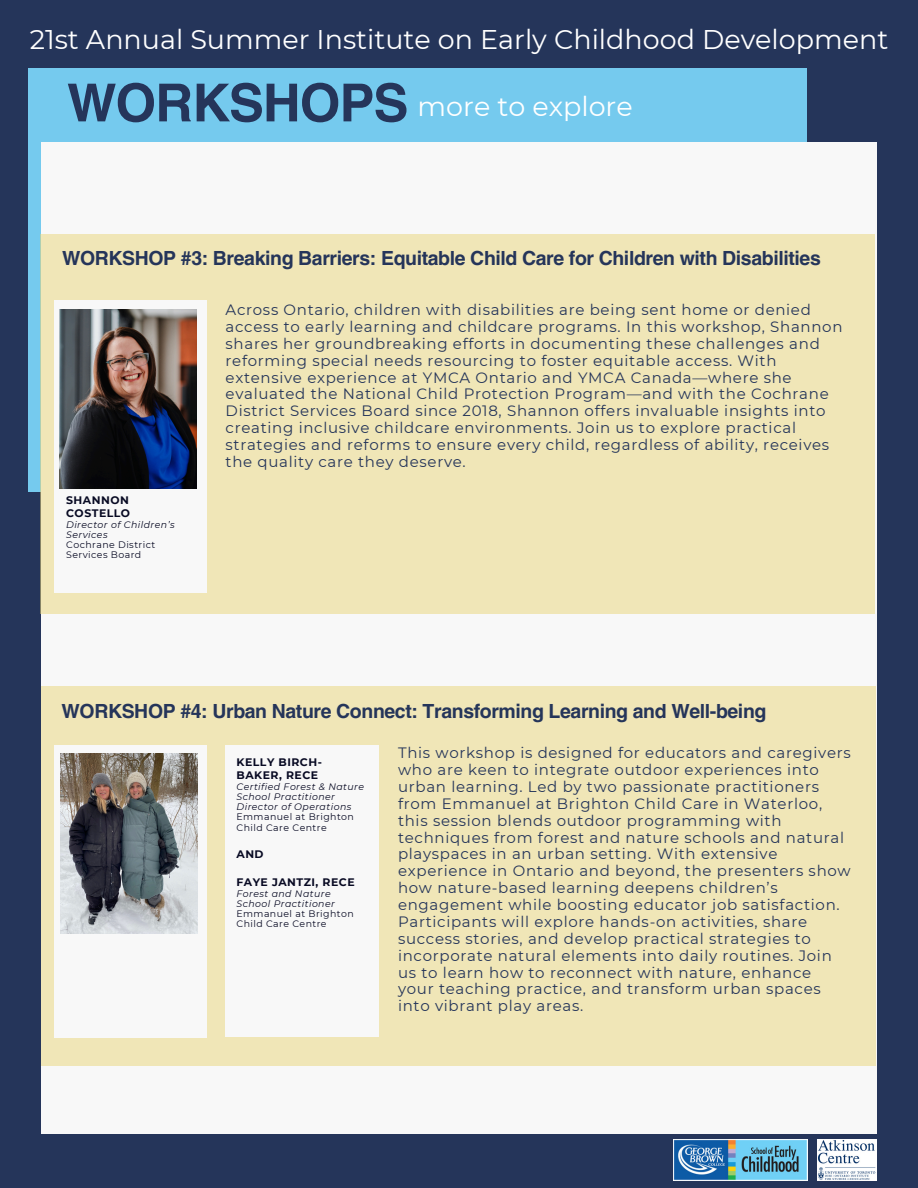
<style>
.page{position:relative;width:918px;height:1188px;background:#25355a}
.page>*{position:absolute;margin:0;border:0;box-sizing:border-box;transform-origin:0 0}
.t1{font:700 52.5px "Helvetica LT Pro";letter-spacing:-.02em;color:#25355a}
.t2{font:27px "Montserrat";color:#fff}
.t3{font:700 19.5px "Helvetica LT Pro";letter-spacing:-.02em;color:#25355a}
.t4{font:15px/16.8px "Montserrat";letter-spacing:.045em;color:#25355a}
.t5{font:700 10.95px/12.6px "Montserrat";letter-spacing:.045em;color:#080a23}
.t6{font:italic 9.45px/10.2px "Montserrat";letter-spacing:.045em;color:#080a23}
.t7{font:9.45px/10.2px "Montserrat";letter-spacing:.045em;color:#080a23}
</style>
<div class="page">
<img style="left:674px;top:1139px;width:133px;height:42px">
<img style="left:817px;top:1139px;width:60px;height:42px">
<div style="left:29px;top:68px;width:778px;height:424px;background:#75caee"></div>
<div style="left:41px;top:142px;width:836px;height:992px;background:#f8f8f8"></div>
<div style="left:40px;top:234px;width:835px;height:379px;background:#f0e6b7"></div>
<div style="left:54px;top:300px;width:153px;height:292px;background:#f8f8f8"></div>
<img style="left:60px;top:309px;width:137px;height:180px">
<div style="left:41px;top:687px;width:835px;height:379px;background:#f0e6b7"></div>
<div style="left:54px;top:745px;width:153px;height:292px;background:#f8f8f8"></div>
<img style="left:60px;top:754px;width:137px;height:179px">
<div style="left:226px;top:745px;width:153px;height:292px;background:#f8f8f8"></div>
<h2 class="t2" style="left:30px;top:23px;width:860px">21st Annual Summer Institute on Early Childhood Development</h2>
<p class="t1" style="left:67px;top:84px;width:343px">WORKSHOPS</p>
<h4 class="t2" style="left:418px;top:90px;width:217px">more to explore</h4>
<p class="t3" style="left:62px;top:251px;width:760px">WORKSHOP #3: Breaking Barriers: Equitable Child Care for Children with Disabilities</p>
<p class="t4" style="left:226px;top:301px;width:618px">Across Ontario, children with disabilities are being sent home or denied access to early learning and childcare programs. In this workshop, Shannon shares her groundbreaking efforts in documenting these challenges and reforming special needs resourcing to foster equitable access. With extensive experience at YMCA Ontario and YMCA Canada—where she evaluated the National Child Protection Program—and with the Cochrane District Services Board since 2018, Shannon offers invaluable insights into creating inclusive childcare environments. Join us to explore practical strategies and reforms to ensure every child, regardless of ability, receives the quality care they deserve.</p>
<h2 class="t5" style="left:66px;top:494px;width:66px">SHANNON<br>COSTELLO</h2>
<h3 class="t6" style="left:66px;top:519px;width:110px">Director of Children’s<br>Services</h3>
<p class="t7" style="left:66px;top:540px;width:91px">Cochrane District<br>Services Board</p>
<p class="t3" style="left:62px;top:704px;width:706px">WORKSHOP #4: Urban Nature Connect: Transforming Learning and Well-being</p>
<h5 class="t4" style="left:398px;top:744px;width:454px">This workshop is designed for educators and caregivers who are keen to integrate outdoor experiences into urban learning. Led by two passionate practitioners from Emmanuel at Brighton Child Care in Waterloo, this session blends outdoor programming with techniques from forest and nature schools and natural playspaces in an urban setting. With extensive experience in Ontario and beyond, the presenters show how nature-based learning deepens children’s engagement while boosting educator job satisfaction.<br>Participants will explore hands-on activities, share success stories, and develop practical strategies to incorporate natural elements into daily routines. Join us to learn how to reconnect with nature, enhance your teaching practice, and transform urban spaces into vibrant play areas.</h5>
<p class="t5" style="left:237px;top:756px;width:87px">KELLY BIRCH-<br>BAKER, RECE</p>
<p class="t6" style="left:237px;top:781px;width:129px">Certified Forest &amp; Nature<br>School Practitioner</p>
<p class="t6" style="left:237px;top:802px;width:116px">Director of Operations</p>
<h4 class="t7" style="left:237px;top:812px;width:119px">Emmanuel at Brighton<br>Child Care Centre</h4>
<p class="t5" style="left:237px;top:848px;width:29px">AND</p>
<h3 class="t5" style="left:237px;top:876px;width:120px">FAYE JANTZI, RECE</h3>
<p class="t6" style="left:237px;top:888px;width:100px">Forest and Nature<br>School Practitioner</p>
<p class="t7" style="left:237px;top:909px;width:119px">Emmanuel at Brighton<br>Child Care Centre</p>
</div>
